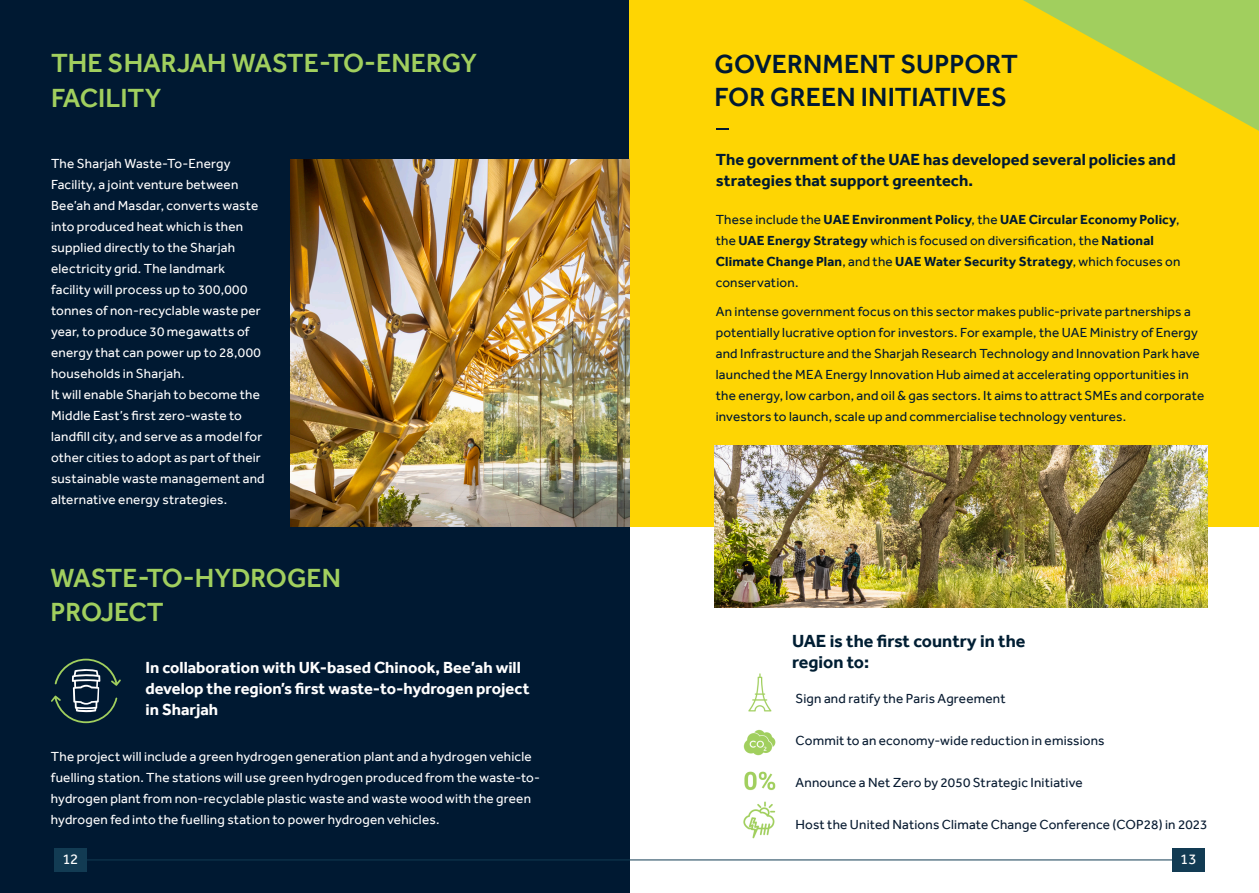
<style>
.page{position:relative;width:1259px;height:893px;background:#fff}
.page>*{position:absolute;margin:0;border:0;box-sizing:border-box;transform-origin:0 0}
.t1{font:500 27px/34.5px "Effra";color:#a1cf5e}
.t2{font:500 27px "Effra";color:#001932}
.t3{font:700 18px "Effra";color:#001e33}
.t4{font:700 16.5px/21px "Effra";color:#fff}
.t5{font:700 16.5px/21px "Effra";letter-spacing:.005em;color:#001932}
.t6{font:15px "Effra";color:#fff}
.t7{font:13.5px/21px "Effra";letter-spacing:.015em;color:#fff}
.t8{font:13.5px/21px "Effra";letter-spacing:.015em;color:#001932}
.t9{font:700 13.5px/21px "Effra";letter-spacing:.01em;color:#001932}
.t10{font:13.5px "Effra";letter-spacing:.015em;color:#081b31}
.s1{font-weight:400}
</style>
<div class="page">
<div style="left:0;top:0;width:630px;height:893px;background:#001932"></div>
<div style="left:629px;top:0;width:630px;height:527px;background:#fed503"></div>
<img style="left:291px;top:159px;width:338px;height:368px">
<svg style="left:1023px;top:0;width:236px;height:131px"></svg>
<svg style="left:716px;top:128px;width:13px;height:2px"></svg>
<img style="left:714px;top:446px;width:494px;height:162px">
<svg style="left:51px;top:659px;width:70px;height:64px"></svg>
<img style="left:743px;top:673px;width:33px;height:166px">
<div style="left:54px;top:848px;width:33px;height:24px;background:#123b53"></div>
<div style="left:1172px;top:848px;width:32px;height:24px;background:#123b53"></div>
<hr style="left:81px;top:859px;width:1093px;height:1px;background:#123b53">
<p class="t1" style="left:51px;top:45px;width:427px">THE SHARJAH WASTE-TO-ENERGY<br>FACILITY</p>
<p class="t7" style="left:51px;top:153px;width:211px">The Sharjah Waste-To-Energy<br>Facility, a joint venture between<br>Bee’ah and Masdar, converts waste into produced heat which is then supplied directly to the Sharjah electricity grid. The landmark facility will process up to 300,000 tonnes of non-recyclable waste per year, to produce 30 megawatts of energy that can power up to 28,000 households in Sharjah.</p>
<p class="t7" style="left:51px;top:384px;width:215px">It will enable Sharjah to become the Middle East’s first zero-waste to landfill city, and serve as a model for other cities to adopt as part of their sustainable waste management and alternative energy strategies.</p>
<p class="t1" style="left:50px;top:560px;width:292px">WASTE-TO-HYDROGEN<br>PROJECT</p>
<p class="t4" style="left:145px;top:657px;width:386px">In collaboration with UK-based Chinook, Bee’ah will develop the region’s first waste-to-hydrogen project in Sharjah</p>
<p class="t7" style="left:51px;top:746px;width:482px">The project will include a green hydrogen generation plant and a hydrogen vehicle</p>
<p class="t7" style="left:51px;top:767px;width:491px">fuelling station. The stations will use green hydrogen produced from the waste-to&shy;hydrogen plant from non-recyclable plastic waste and waste wood with the green</p>
<p class="t7" style="left:51px;top:809px;width:390px">hydrogen fed into the fuelling station to power hydrogen vehicles.</p>
<p class="t2" style="left:714px;top:48px;width:305px">GOVERNMENT SUPPORT</p>
<p class="t2" style="left:714px;top:81px;width:294px">FOR GREEN INITIATIVES</p>
<p class="t5" style="left:716px;top:149px;width:461px">The government of the UAE has developed several policies and strategies that support greentech.</p>
<p class="t9" style="left:716px;top:209px;width:466px"><span class="s1">These include the</span> UAE Environment Policy<span class="s1">, the</span> UAE Circular Economy Policy<span class="s1">, the</span> UAE Energy Strategy <span class="s1">which is focused on diversification, the</span> National Climate Change Plan<span class="s1">, and the</span> UAE Water Security Strategy<span class="s1">, which focuses on conservation.</span></p>
<p class="t8" style="left:716px;top:301px;width:490px">An intense government focus on this sector makes public-private partnerships a potentially lucrative option for investors. For example, the UAE Ministry of Energy and Infrastructure and the Sharjah Research Technology and Innovation Park have launched the MEA Energy Innovation Hub aimed at accelerating opportunities in the energy, low carbon, and oil &amp; gas sectors. It aims to attract SMEs and corporate investors to launch, scale up and commercialise technology ventures.</p>
<p class="t3" style="left:792px;top:630px;width:235px">UAE is the first country in the</p>
<p class="t3" style="left:792px;top:651px;width:79px">region to:</p>
<p class="t10" style="left:795px;top:690px;width:212px">Sign and ratify the Paris Agreement</p>
<p class="t10" style="left:795px;top:732px;width:311px">Commit to an economy-wide reduction in emissions</p>
<p class="t10" style="left:795px;top:774px;width:289px">Announce a Net Zero by 2050 Strategic Initiative</p>
<p class="t10" style="left:795px;top:816px;width:414px">Host the United Nations Climate Change Conference (COP28) in 2023</p>
<p class="t6" style="left:62px;top:850px;width:18px">12</p>
<p class="t6" style="left:1180px;top:850px;width:18px">13</p>
</div>
